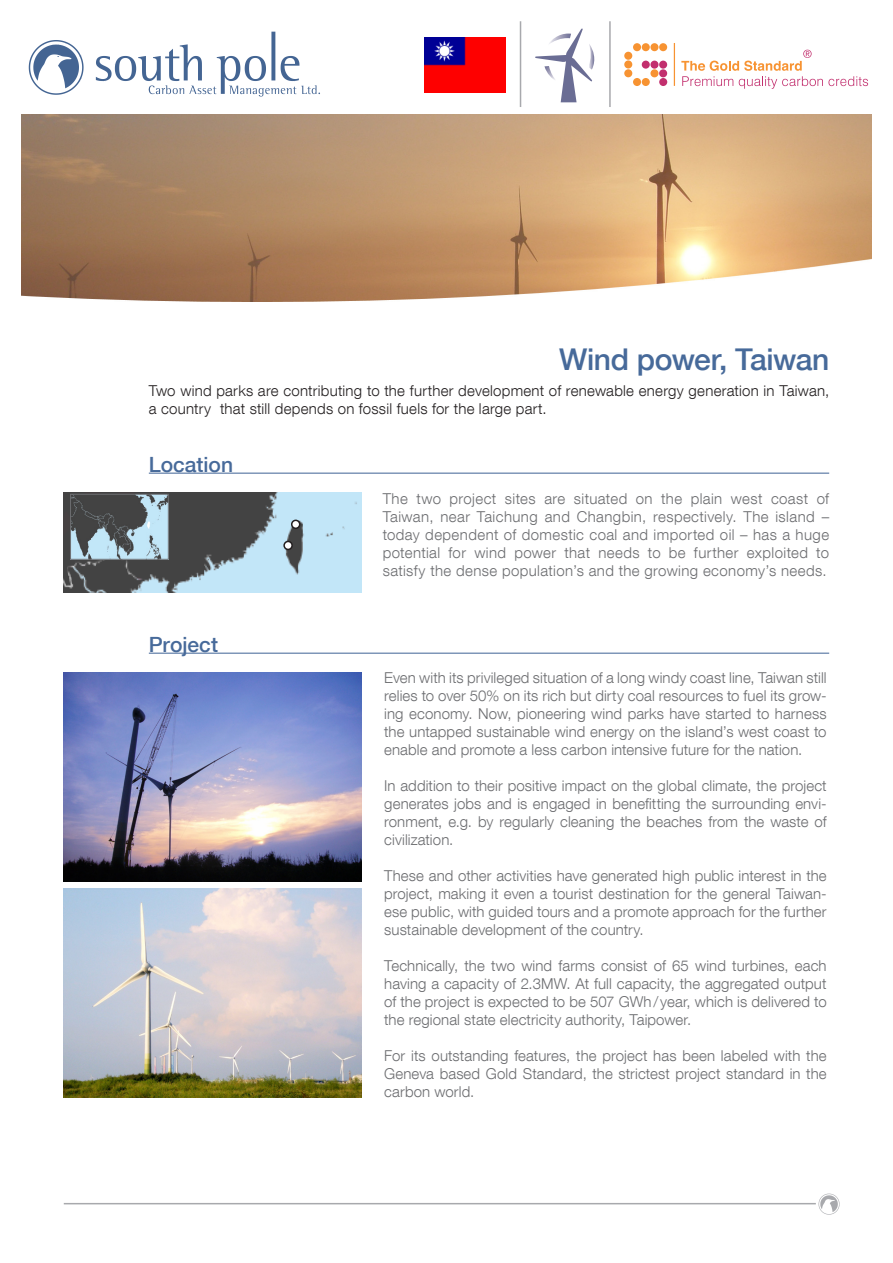
<style>
.page{position:relative;width:893px;height:1263px;background:#fff}
.page>*{position:absolute;margin:0;border:0;box-sizing:border-box;transform-origin:0 0}
.t1{font:500 30px "Helvetica Neue LT Com";letter-spacing:-.015em;color:#476a9a}
.t2{font:500 21px "Helvetica Neue LT Com";color:#476a9a}
.t3{font:300 15px/18px "Helvetica Neue LT Com";letter-spacing:.01em;color:#6c6d70;text-align:justify}
.t4{font:300 15px/18px "Helvetica Neue LT Com";letter-spacing:.015em;color:#231f20}
</style>
<div class="page">
<hr style="left:64px;top:1203px;width:752px;height:1px;background:#a8a9ad">
<svg style="left:29px;top:32px;width:291px;height:65px"></svg>
<img style="left:819px;top:1193px;width:21px;height:21px">
<hr style="left:149px;top:473px;width:680px;height:1px;background:#476a9a">
<hr style="left:149px;top:653px;width:680px;height:1px;background:#476a9a">
<hr style="left:609px;top:21px;width:2px;height:86px;background:#a8a9ad">
<hr style="left:520px;top:21px;width:1px;height:86px;background:#a8a9ad">
<img style="left:64px;top:493px;width:297px;height:99px">
<img style="left:72px;top:496px;width:95px;height:62px">
<div style="left:70px;top:494px;width:99px;height:66px;border:1px solid #6c6d70"></div>
<div style="left:292px;top:520px;width:8px;height:8px;background:#fff;border-radius:50%"></div>
<div style="left:291px;top:520px;width:9px;height:9px;border:2px solid #231f20;border-radius:50%"></div>
<div style="left:284px;top:541px;width:8px;height:8px;background:#fff;border-radius:50%"></div>
<div style="left:283px;top:541px;width:10px;height:9px;border:2px solid #231f20;border-radius:50%"></div>
<img style="left:64px;top:889px;width:297px;height:209px">
<img style="left:64px;top:673px;width:297px;height:208px">
<img style="left:424px;top:38px;width:82px;height:54px">
<hr style="left:674px;top:43px;width:1px;height:43px;background:#f79332">
<div style="left:633px;top:43px;width:8px;height:8px;background:#f79332;border-radius:50%"></div>
<div style="left:642px;top:43px;width:8px;height:8px;background:#f79332;border-radius:50%"></div>
<div style="left:633px;top:78px;width:8px;height:8px;background:#f79332;border-radius:50%"></div>
<div style="left:642px;top:78px;width:8px;height:8px;background:#f79332;border-radius:50%"></div>
<div style="left:650px;top:43px;width:8px;height:8px;background:#f79332;border-radius:50%"></div>
<div style="left:650px;top:69px;width:8px;height:8px;background:#f79332;border-radius:50%"></div>
<div style="left:624px;top:69px;width:8px;height:8px;background:#f79332;border-radius:50%"></div>
<div style="left:624px;top:60px;width:8px;height:8px;background:#f79332;border-radius:50%"></div>
<div style="left:624px;top:52px;width:8px;height:8px;background:#f79332;border-radius:50%"></div>
<div style="left:659px;top:43px;width:8px;height:8px;background:#f79332;border-radius:50%"></div>
<div style="left:659px;top:78px;width:8px;height:8px;background:#c22f6e;border-radius:50%"></div>
<div style="left:642px;top:61px;width:8px;height:8px;background:#c22f6e;border-radius:50%"></div>
<div style="left:650px;top:61px;width:8px;height:8px;background:#c22f6e;border-radius:50%"></div>
<div style="left:659px;top:61px;width:8px;height:8px;background:#c22f6e;border-radius:50%"></div>
<div style="left:659px;top:69px;width:8px;height:8px;background:#c22f6e;border-radius:50%"></div>
<svg style="left:681px;top:50px;width:187px;height:39px"></svg>
<svg style="left:535px;top:28px;width:60px;height:74px"></svg>
<img style="left:21px;top:115px;width:851px;height:187px">
<p class="t1" style="left:559px;top:341px;width:272px">Wind power, Taiwan</p>
<p class="t4" style="left:149px;top:381px;width:682px">Two wind parks are contributing to the further development of renewable energy generation in Taiwan, a country that still depends on fossil fuels for the large part.</p>
<p class="t2" style="left:149px;top:451px;width:86px">Location</p>
<p class="t2" style="left:149px;top:631px;width:71px">Project</p>
<p class="t3" style="left:383px;top:489px;width:448px">The two project sites are situated on the plain west coast of Taiwan, near Taichung and Changbin, respectively. The island – today dependent of domestic coal and imported oil – has a huge potential for wind power that needs to be further exploited to satisfy the dense population’s and the growing economy’s needs.</p>
<p class="t3" style="left:384px;top:669px;width:444px">Even with its privileged situation of a long windy coast line, Taiwan still relies to over 50% on its rich but dirty coal resources to fuel its grow&shy;ing economy. Now, pioneering wind parks have started to harness the untapped sustainable wind energy on the island’s west coast to enable and promote a less carbon intensive future for the nation.</p>
<p class="t3" style="left:384px;top:777px;width:444px">In addition to their positive impact on the global climate, the project generates jobs and is engaged in benefitting the surrounding envi&shy;ronment, e.g. by regularly cleaning the beaches from the waste of civilization.</p>
<p class="t3" style="left:384px;top:867px;width:444px">These and other activities have generated high public interest in the project, making it even a tourist destination for the general Taiwan&shy;ese public, with guided tours and a promote approach for the further sustainable development of the country.</p>
<p class="t3" style="left:384px;top:957px;width:444px">Technically, the two wind farms consist of 65 wind turbines, each having a capacity of 2.3MW. At full capacity, the aggregated output of the project is expected to be 507 GWh/ year, which is delivered to the regional state electricity authority, Taipower.</p>
<p class="t3" style="left:384px;top:1047px;width:444px">For its outstanding features, the project has been labeled with the Geneva based Gold Standard, the strictest project standard in the carbon world.</p>
</div>
